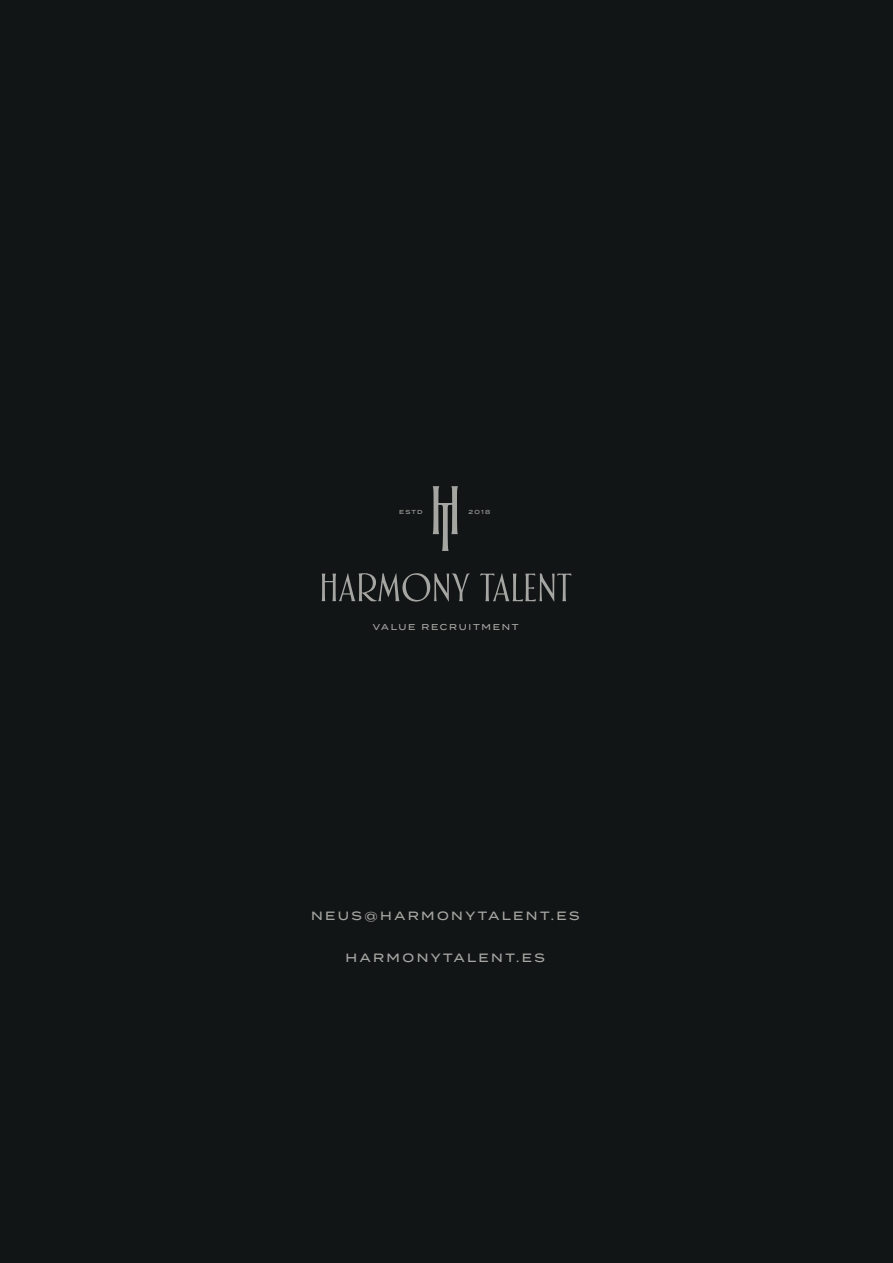
<style>
.page{position:relative;width:893px;height:1263px;background:#121516}
.page>*{position:absolute;margin:0;border:0;box-sizing:border-box;transform-origin:0 0}
.t1{font:500 12px "Termina";letter-spacing:.2em;color:#a5a6a2}
.t2{font:500 8.55px "Termina";letter-spacing:.2em;color:#a5a6a2}
.t3{font:500 5.85px "Termina";letter-spacing:.2em;color:#a5a6a2}
</style>
<div class="page">
<svg style="left:433px;top:486px;width:25px;height:65px"></svg>
<svg style="left:322px;top:573px;width:148px;height:28px"></svg>
<svg style="left:480px;top:573px;width:91px;height:29px"></svg>
<p class="t3" style="left:399px;top:508px;width:25px">ESTD</p>
<p class="t3" style="left:469px;top:507px;width:23px">2018</p>
<p class="t2" style="left:373px;top:621px;width:147px">VALUE RECRUITMENT</p>
<p class="t1" style="left:311px;top:907px;width:270px">NEUS@HARMONYTALENT.ES</p>
<p class="t1" style="left:346px;top:948px;width:201px">HARMONYTALENT.ES</p>
</div>
